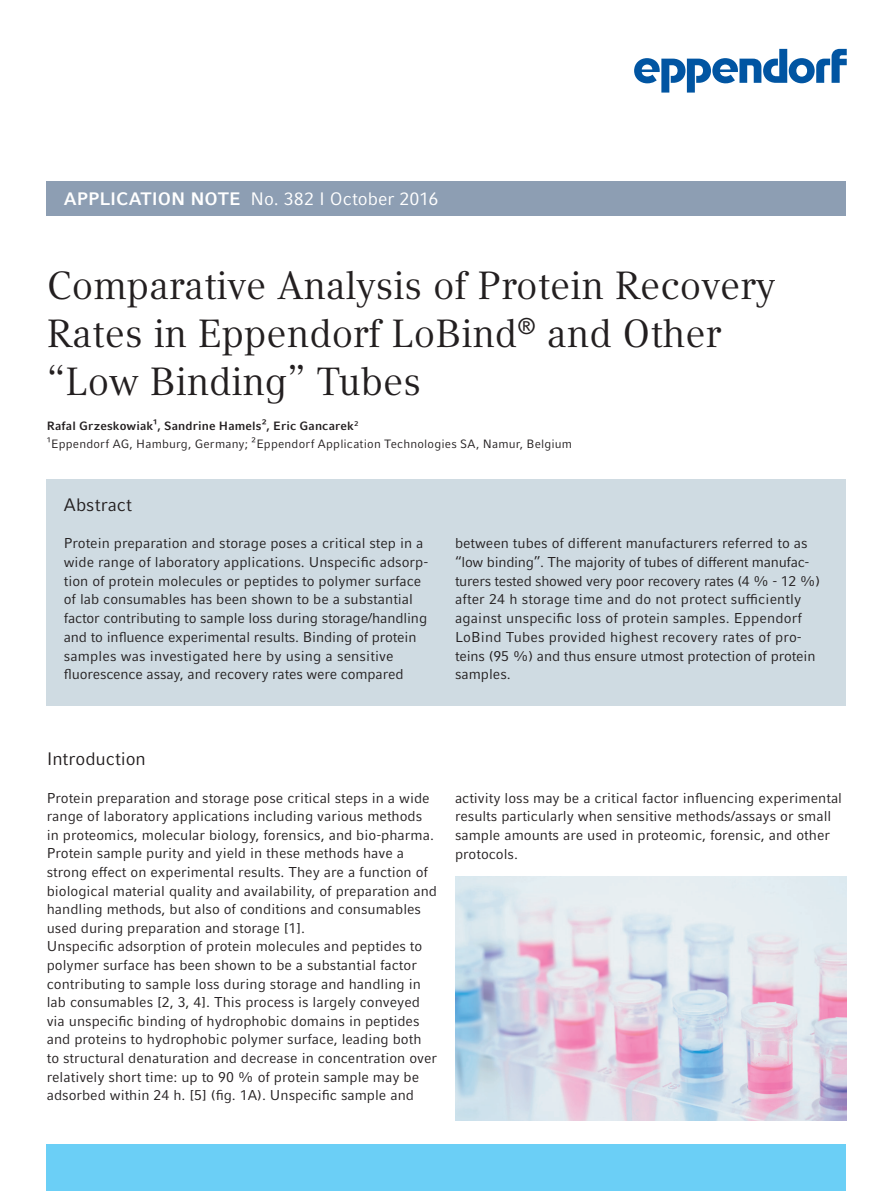
<style>
.page{position:relative;width:893px;height:1191px;background:#fff}
.page>*{position:absolute;margin:0;border:0;box-sizing:border-box;transform-origin:0 0}
.t1{font:39px/48px "Compatil Textfor Eppendorf";color:#231f20}
.t2{font:18px "Compatil Factfor Eppendorf";color:#fff}
.t3{font:18px "Compatil Factfor Eppendorf";color:#231f20}
.t4{font:14.25px/18.6px "Compatil Factfor Eppendorf";color:#231f20}
.t5{font:12px/18px "Compatil Factfor Eppendorf";letter-spacing:.015em;color:#231f20}
.s1{font-weight:700}
</style>
<div class="page">
<div style="left:47px;top:1144px;width:799px;height:47px;background:#6bcff6"></div>
<svg style="left:634px;top:49px;width:213px;height:44px"></svg>
<div style="left:47px;top:182px;width:799px;height:34px;background:#8d9eb3"></div>
<div style="left:47px;top:479px;width:799px;height:226px;background:#cfdbe2"></div>
<img style="left:455px;top:876px;width:391px;height:244px">
<p class="t2" style="left:64px;top:188px;width:376px"><span class="s1">APPLICATION NOTE</span> No. 382 I October 2016</p>
<h1 class="t1" style="left:47px;top:262px;width:730px">Comparative Analysis of Protein Recovery<br>Rates in Eppendorf LoBind<sup>®</sup> and Other “Low Binding” Tubes</h1>
<p class="t5" style="left:47px;top:417px;width:527px"><span class="s1">Rafal Grzeskowiak¹, Sandrine Hamels², Eric Gancarek</span><sup>2<br></sup>¹Eppendorf AG, Hamburg, Germany; ²Eppendorf Application Technologies SA, Namur, Belgium</p>
<p class="t3" style="left:64px;top:494px;width:70px">Abstract</p>
<p class="t4" style="left:64px;top:534px;width:366px">Protein preparation and storage poses a critical step in a wide range of laboratory applications. Unspecific adsorp&shy;tion of protein molecules or peptides to polymer surface of lab consumables has been shown to be a substantial factor contributing to sample loss during storage/handling and to influence experimental results. Binding of protein samples was investigated here by using a sensitive fluorescence assay, and recovery rates were compared</p>
<p class="t4" style="left:455px;top:534px;width:367px">between tubes of different manufacturers referred to as “low binding”. The majority of tubes of different manufac&shy;turers tested showed very poor recovery rates (4 % - 12 %) after 24 h storage time and do not protect sufficiently against unspecific loss of protein samples. Eppendorf LoBind Tubes provided highest recovery rates of pro&shy;teins (95 %) and thus ensure utmost protection of protein samples.</p>
<p class="t3" style="left:47px;top:748px;width:101px">Introduction</p>
<p class="t4" style="left:47px;top:788px;width:392px">Protein preparation and storage pose critical steps in a wide range of laboratory applications including various methods in proteomics, molecular biology, forensics, and bio-pharma.<br>Protein sample purity and yield in these methods have a strong effect on experimental results. They are a function of biological material quality and availability, of preparation and handling methods, but also of conditions and consumables used during preparation and storage [1].<br>Unspecific adsorption of protein molecules and peptides to polymer surface has been shown to be a substantial factor contributing to sample loss during storage and handling in lab consumables [2, 3, 4]. This process is largely conveyed via unspecific binding of hydrophobic domains in peptides and proteins to hydrophobic polymer surface, leading both to structural denaturation and decrease in concentration over relatively short time: up to 90 % of protein sample may be adsorbed within 24 h. [5] (fig. 1A). Unspecific sample and</p>
<p class="t4" style="left:455px;top:788px;width:389px">activity loss may be a critical factor influencing experimental results particularly when sensitive methods/assays or small sample amounts are used in proteomic, forensic, and other protocols.</p>
</div>
